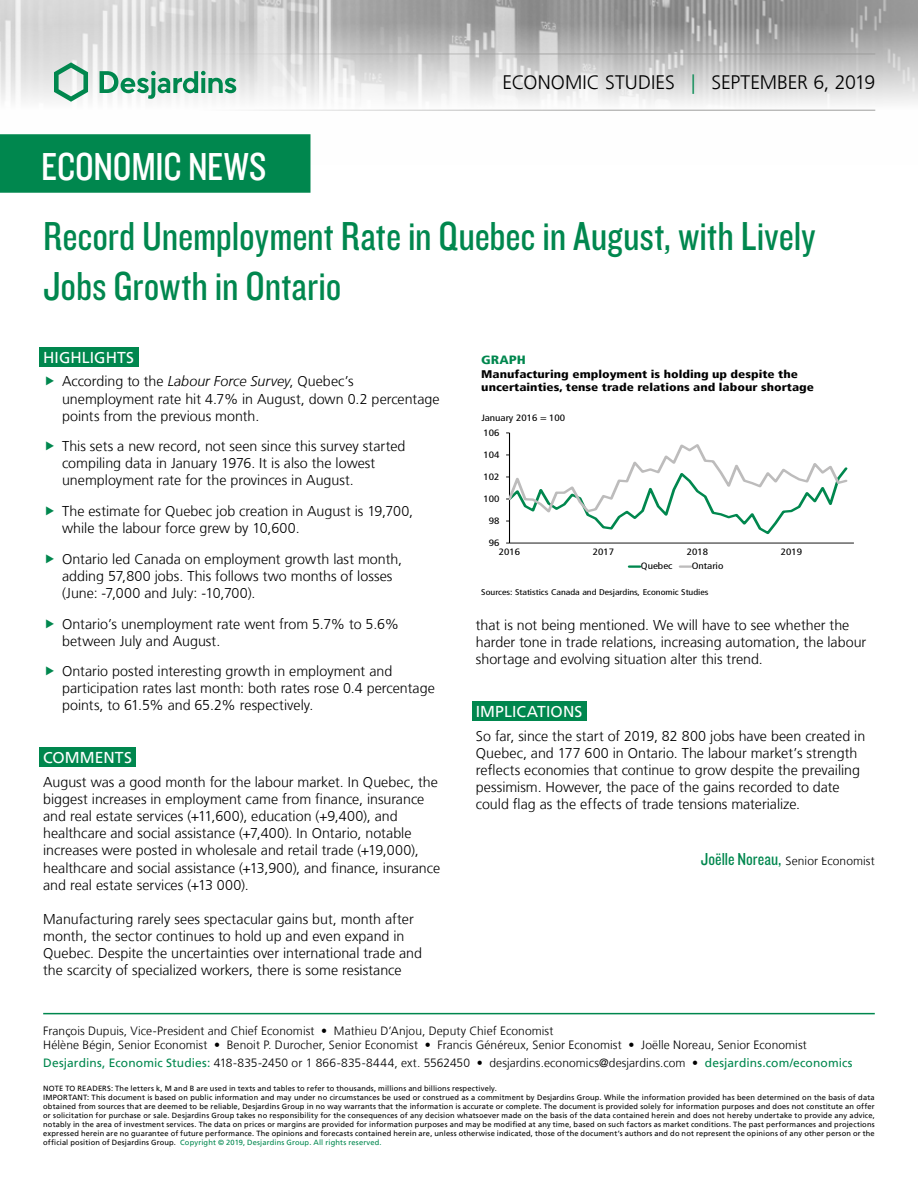
<style>
.page{position:relative;width:918px;height:1188px;background:#fff}
.page>*{position:absolute;margin:0;border:0;box-sizing:border-box;transform-origin:0 0}
.t1{font:42px/50.4px "Knockout 29 Junior Ltweight";color:#00874e}
.t2{font:40.5px "Knockout 29 Junior Ltweight";letter-spacing:-.005em;color:#fff}
.t3{font:300 19.5px "Frutiger LT";color:#000}
.t4{font:15.75px "Frutiger LT";letter-spacing:.005em;color:#fff}
.t5{font:300 14.25px/17.1px "Frutiger LT";color:#000}
.t6{font:300 12px/14.4px "Frutiger LT";letter-spacing:.01em;color:#000}
.t7{font:900 condensed 12px "Frutiger LT";color:#00874e;scale:1.2 1}
.t8{font:900 condensed 11.1px/13.2px "Frutiger LT";color:#000;scale:1.2 1}
.t9{font:condensed 9.15px "Frutiger LT";color:#000;scale:1.2 1}
.t10{font:condensed 8.25px "Frutiger LT";color:#000;scale:1.2 1}
.t11{font:7.5px/9px "Frutiger LT";letter-spacing:.02em;color:#000}
.s1{color:#00874e}
.s2{font-style:italic}
.s3{font-family:"Knockout 29 Junior Ltweight";font-weight:400;font-size:18px;color:#00874e}
.s4{font-weight:400;color:#00874e}
</style>
<div class="page">
<img style="left:0;top:0;width:918px;height:164px">
<hr style="left:43px;top:54px;width:832px;height:1px;background:#9d9d9c">
<hr style="left:43px;top:110px;width:832px;height:1px;background:#9d9d9c">
<svg style="left:54px;top:62px;width:34px;height:40px"></svg>
<svg style="left:100px;top:71px;width:136px;height:28px"></svg>
<div style="left:0;top:135px;width:310px;height:57px;background:#00874e"></div>
<div style="left:0;top:134px;width:310px;height:59px;border:2px solid #00874e"></div>
<hr style="left:43px;top:1013px;width:832px;height:1px;background:#00874e">
<div style="left:39px;top:347px;width:99px;height:20px;background:#00874e"></div>
<div style="left:39px;top:747px;width:97px;height:20px;background:#00874e"></div>
<div style="left:472px;top:701px;width:114px;height:20px;background:#00874e"></div>
<hr style="left:509px;top:433px;width:1px;height:110px;background:#000">
<hr style="left:510px;top:543px;width:344px;height:1px;background:#000">
<svg style="left:506px;top:442px;width:342px;height:94px"></svg>
<svg style="left:629px;top:565px;width:11px;height:3px"></svg>
<svg style="left:680px;top:565px;width:11px;height:3px"></svg>
<h2 class="t2" style="left:41px;top:140px;width:227px">ECONOMIC NEWS</h2>
<h3 class="t3" style="left:503px;top:72px;width:374px">ECONOMIC STUDIES <span class="s1">|</span> SEPTEMBER 6, 2019</h3>
<h1 class="t1" style="left:43px;top:209px;width:774px">Record Unemployment Rate in Quebec in August, with Lively<br>Jobs Growth in Ontario</h1>
<p class="t4" style="left:43px;top:348px;width:92px">HIGHLIGHTS</p>
<p class="t5" style="left:62px;top:373px;width:379px">According to the <span class="s2">Labour Force Survey</span>, Quebec’s unemployment rate hit 4.7% in August, down 0.2 percentage points from the previous month.</p>
<p class="t5" style="left:62px;top:438px;width:345px">This sets a new record, not seen since this survey started compiling data in January 1976. It is also the lowest unemployment rate for the provinces in August.</p>
<p class="t5" style="left:62px;top:503px;width:353px">The estimate for Quebec job creation in August is 19,700, while the labour force grew by 10,600.</p>
<p class="t5" style="left:62px;top:550px;width:342px">Ontario led Canada on employment growth last month, adding 57,800 jobs. This follows two months of losses (June: -7,000 and July: -10,700).</p>
<p class="t5" style="left:62px;top:615px;width:338px">Ontario’s unemployment rate went from 5.7% to 5.6% between July and August.</p>
<p class="t5" style="left:62px;top:663px;width:374px">Ontario posted interesting growth in employment and participation rates last month: both rates rose 0.4 percentage points, to 61.5% and 65.2% respectively.</p>
<p class="t4" style="left:43px;top:748px;width:90px">COMMENTS</p>
<p class="t5" style="left:43px;top:774px;width:399px">August was a good month for the labour market. In Quebec, the biggest increases in employment came from finance, insurance and real estate services (+11,600), education (+9,400), and healthcare and social assistance (+7,400). In Ontario, notable increases were posted in wholesale and retail trade (+19,000), healthcare and social assistance (+13,900), and finance, insurance and real estate services (+13 000).</p>
<p class="t5" style="left:43px;top:911px;width:380px">Manufacturing rarely sees spectacular gains but, month after month, the sector continues to hold up and even expand in Quebec. Despite the uncertainties over international trade and the scarcity of specialized workers, there is some resistance</p>
<p class="t7" style="left:481px;top:353px;width:39px">GRAPH</p>
<p class="t8" style="left:481px;top:367px;width:279px">Manufacturing employment is holding up despite the uncertainties, tense trade relations and labour shortage</p>
<p class="t9" style="left:481px;top:413px;width:71px">January 2016 = 100</p>
<p class="t9" style="left:484px;top:427px;width:15px">106</p>
<p class="t9" style="left:484px;top:449px;width:15px">104</p>
<p class="t9" style="left:484px;top:471px;width:15px">102</p>
<p class="t9" style="left:484px;top:493px;width:15px">100</p>
<p class="t9" style="left:489px;top:515px;width:10px">98</p>
<p class="t9" style="left:489px;top:537px;width:10px">96</p>
<p class="t9" style="left:499px;top:546px;width:19px">2016</p>
<p class="t9" style="left:593px;top:546px;width:19px">2017</p>
<p class="t9" style="left:687px;top:546px;width:19px">2018</p>
<p class="t9" style="left:781px;top:546px;width:19px">2019</p>
<p class="t9" style="left:641px;top:561px;width:28px">Quebec</p>
<p class="t9" style="left:692px;top:561px;width:28px">Ontario</p>
<p class="t10" style="left:481px;top:587px;width:191px">Sources: Statistics Canada and Desjardins, Economic Studies</p>
<p class="t5" style="left:476px;top:616px;width:392px">that is not being mentioned. We will have to see whether the harder tone in trade relations, increasing automation, the labour shortage and evolving situation alter this trend.</p>
<p class="t4" style="left:476px;top:702px;width:108px">IMPLICATIONS</p>
<p class="t5" style="left:476px;top:727px;width:391px">So far, since the start of 2019, 82 800 jobs have been created in Quebec, and 177 600 in Ontario. The labour market’s strength reflects economies that continue to grow despite the prevailing pessimism. However, the pace of the gains recorded to date could flag as the effects of trade tensions materialize.</p>
<p class="t6" style="left:701px;top:854px;width:175px"><span class="s3">Joëlle Noreau,</span> Senior Economist</p>
<p class="t6" style="left:43px;top:1023px;width:765px">François Dupuis, Vice-President and Chief Economist • Mathieu D’Anjou, Deputy Chief Economist<br>Hélène Bégin, Senior Economist • Benoit P. Durocher, Senior Economist • Francis Généreux, Senior Economist • Joëlle Noreau, Senior Economist</p>
<p class="t6" style="left:43px;top:1056px;width:811px"><span class="s4">Desjardins, Economic Studies:</span> 418-835-2450 or 1 866-835-8444, ext. 5562450 • desjardins.economics@desjardins.com • <span class="s4">desjardins.com/economics</span></p>
<p class="t11" style="left:43px;top:1084px;width:833px">NOTE TO READERS: The letters k, M and B are used in texts and tables to refer to thousands, millions and billions respectively.<br>IMPORTANT: This document is based on public information and may under no circumstances be used or construed as a commitment by Desjardins Group. While the information provided has been determined on the basis of data obtained from sources that are deemed to be reliable, Desjardins Group in no way warrants that the information is accurate or complete. The document is provided solely for information purposes and does not constitute an offer or solicitation for purchase or sale. Desjardins Group takes no responsibility for the consequences of any decision whatsoever made on the basis of the data contained herein and does not hereby undertake to provide any advice, notably in the area of investment services. The data on prices or margins are provided for information purposes and may be modified at any time, based on such factors as market conditions. The past performances and projections expressed herein are no guarantee of future performance. The opinions and forecasts contained herein are, unless otherwise indicated, those of the document’s authors and do not represent the opinions of any other person or the official position of Desjardins Group. <span class="s1">Copyright © 2019, Desjardins Group. All rights reserved.</span></p>
</div>
